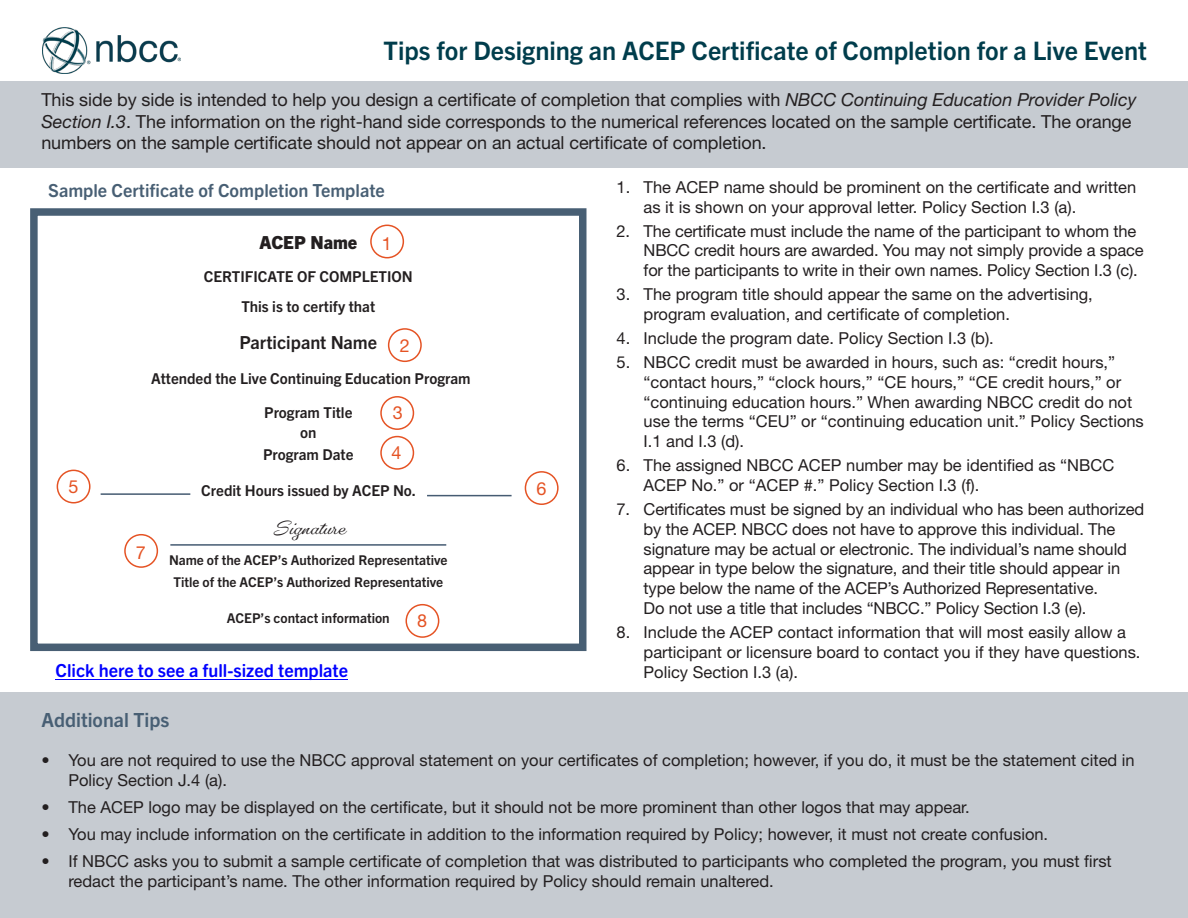
<style>
.page{position:relative;width:1188px;height:918px;background:#fff}
.page>*{position:absolute;margin:0;border:0;box-sizing:border-box;transform-origin:0 0}
.t1{font:700 25.5px "Trade Gothic Next LT Pro";color:#003d4c}
.t2{font:700 19.5px "Trade Gothic Next LT Pro";color:#485f74}
.t3{font:18px/21.6px "Helvetica Neue LT Std";letter-spacing:-.005em;color:#231f20}
.t4{font:700 18px "Trade Gothic Next SR Pro";color:#485f74}
.t5{font:700 18px "Trade Gothic Next SR Pro";color:#00f}
.t6{font:700 18px "Trade Gothic Next LT Pro";color:#231f20}
.t7{font:700 18px "Gautreaux";color:#231f20}
.t8{font:800 18px "Trade Gothic Next LT Pro";color:#231f20}
.t9{font:18px "Helvetica Neue LT Std";color:#e55324}
.t10{font:16.5px/19.8px "Helvetica Neue LT Std";color:#231f20}
.t11{font:700 15px "Trade Gothic Next LT Pro";color:#231f20}
.t12{font:700 13.5px "Trade Gothic Next LT Pro";color:#231f20}
.s1{font-style:italic}
</style>
<div class="page">
<div style="left:30px;top:208px;width:556px;height:443px;border:8px solid #485f74"></div>
<div style="left:0;top:692px;width:1188px;height:226px;background:#c6cbd1"></div>
<div style="left:0;top:81px;width:1188px;height:86px;background:#c6cbd1"></div>
<hr style="left:101px;top:493px;width:89px;height:2px;background:#455b72">
<hr style="left:427px;top:495px;width:85px;height:1px;background:#455b72">
<div style="left:388px;top:328px;width:34px;height:34px;border:2px solid #e55324;border-radius:50%"></div>
<div style="left:370px;top:225px;width:34px;height:33px;border:2px solid #e55324;border-radius:50%"></div>
<div style="left:380px;top:396px;width:34px;height:34px;border:2px solid #e55324;border-radius:50%"></div>
<div style="left:380px;top:436px;width:34px;height:34px;border:2px solid #e55324;border-radius:50%"></div>
<div style="left:57px;top:470px;width:34px;height:33px;border:2px solid #e55324;border-radius:50%"></div>
<div style="left:525px;top:471px;width:34px;height:34px;border:2px solid #e55324;border-radius:50%"></div>
<div style="left:124px;top:534px;width:34px;height:34px;border:2px solid #e55324;border-radius:50%"></div>
<div style="left:406px;top:604px;width:33px;height:34px;border:2px solid #e55324;border-radius:50%"></div>
<img style="left:42px;top:27px;width:139px;height:46px">
<hr style="left:170px;top:544px;width:276px;height:2px;background:#455b72">
<hr style="left:56px;top:679px;width:292px;height:1px;background:#00f">
<p class="t1" style="left:384px;top:33px;width:765px">Tips for Designing an ACEP Certificate of Completion for a Live Event</p>
<p class="t3" style="left:41px;top:89px;width:1097px">This side by side is intended to help you design a certificate of completion that complies with <span class="s1">NBCC Continuing Education Provider Policy<br>Section I.3</span>. The information on the right-hand side corresponds to the numerical references located on the sample certificate. The orange numbers on the sample certificate should not appear on an actual certificate of completion.</p>
<p class="t4" style="left:48px;top:178px;width:338px">Sample Certificate of Completion Template</p>
<p class="t10" style="left:644px;top:177px;width:494px;text-indent:-27px">1. The ACEP name should be prominent on the certificate and written as it is shown on your approval letter. Policy Section I.3 (a).</p>
<p class="t10" style="left:644px;top:221px;width:502px;text-indent:-27px">2. The certificate must include the name of the participant to whom the<br>NBCC credit hours are awarded. You may not simply provide a space for the participants to write in their own names. Policy Section I.3 (c).</p>
<p class="t10" style="left:644px;top:284px;width:451px;text-indent:-27px">3. The program title should appear the same on the advertising, program evaluation, and certificate of completion.</p>
<p class="t10" style="left:617px;top:328px;width:379px">4. Include the program date. Policy Section I.3 (b).</p>
<p class="t10" style="left:644px;top:352px;width:502px;text-indent:-27px">5. NBCC credit must be awarded in hours, such as: “credit hours,” “contact hours,” “clock hours,” “CE hours,” “CE credit hours,” or “continuing education hours.” When awarding NBCC credit do not use the terms “CEU” or “continuing education unit.” Policy Sections I.1 and I.3 (d).</p>
<p class="t10" style="left:644px;top:455px;width:472px;text-indent:-27px">6. The assigned NBCC ACEP number may be identified as “NBCC<br>ACEP No.” or “ACEP #.” Policy Section I.3 (f).</p>
<p class="t10" style="left:644px;top:499px;width:502px;text-indent:-27px">7. Certificates must be signed by an individual who has been authorized by the ACEP. NBCC does not have to approve this individual. The signature may be actual or electronic. The individual’s name should appear in type below the signature, and their title should appear in type below the name of the ACEP’s Authorized Representative.<br>Do not use a title that includes “NBCC.” Policy Section I.3 (e).</p>
<p class="t10" style="left:644px;top:622px;width:498px;text-indent:-27px">8. Include the ACEP contact information that will most easily allow a participant or licensure board to contact you if they have questions.</p>
<p class="t5" style="left:56px;top:658px;width:294px">Click here to see a full-sized template</p>
<p class="t10" style="left:644px;top:662px;width:156px">Policy Section I.3 (a).</p>
<p class="t2" style="left:41px;top:706px;width:129px">Additional Tips</p>
<p class="t10" style="left:68px;top:750px;width:1068px;text-indent:-27px">• You are not required to use the NBCC approval statement on your certificates of completion; however, if you do, it must be the statement cited in<br>Policy Section J.4 (a).</p>
<p class="t10" style="left:41px;top:797px;width:930px">• The ACEP logo may be displayed on the certificate, but it should not be more prominent than other logos that may appear.</p>
<p class="t10" style="left:41px;top:824px;width:1008px">• You may include information on the certificate in addition to the information required by Policy; however, it must not create confusion.</p>
<p class="t10" style="left:68px;top:851px;width:1045px;text-indent:-27px">• If NBCC asks you to submit a sample certificate of completion that was distributed to participants who completed the program, you must first redact the participant’s name. The other information required by Policy should remain unaltered.</p>
<p class="t8" style="left:259px;top:230px;width:99px">ACEP Name</p>
<p class="t11" style="left:204px;top:266px;width:211px">CERTIFICATE OF COMPLETION</p>
<p class="t11" style="left:241px;top:296px;width:135px">This is to certify that</p>
<p class="t6" style="left:240px;top:329px;width:139px">Participant Name</p>
<p class="t11" style="left:151px;top:368px;width:321px">Attended the Live Continuing Education Program</p>
<p class="t11" style="left:264px;top:403px;width:90px">Program Title</p>
<p class="t11" style="left:300px;top:423px;width:18px">on</p>
<p class="t11" style="left:263px;top:444px;width:92px">Program Date</p>
<p class="t9" style="left:382px;top:232px;width:12px">1</p>
<p class="t9" style="left:400px;top:334px;width:12px">2</p>
<p class="t9" style="left:393px;top:402px;width:12px">3</p>
<p class="t9" style="left:391px;top:442px;width:12px">4</p>
<p class="t9" style="left:68px;top:476px;width:12px">5</p>
<p class="t9" style="left:536px;top:477px;width:12px">6</p>
<p class="t11" style="left:201px;top:480px;width:216px">Credit Hours issued by ACEP No.</p>
<p class="t7" style="left:272px;top:517px;width:75px">Signature</p>
<p class="t9" style="left:136px;top:542px;width:12px">7</p>
<p class="t12" style="left:169px;top:551px;width:280px">Name of the ACEP’s Authorized Representative</p>
<p class="t12" style="left:173px;top:572px;width:271px">Title of the ACEP’s Authorized Representative</p>
<p class="t12" style="left:227px;top:609px;width:164px">ACEP’s contact information</p>
<p class="t9" style="left:417px;top:610px;width:12px">8</p>
</div>
